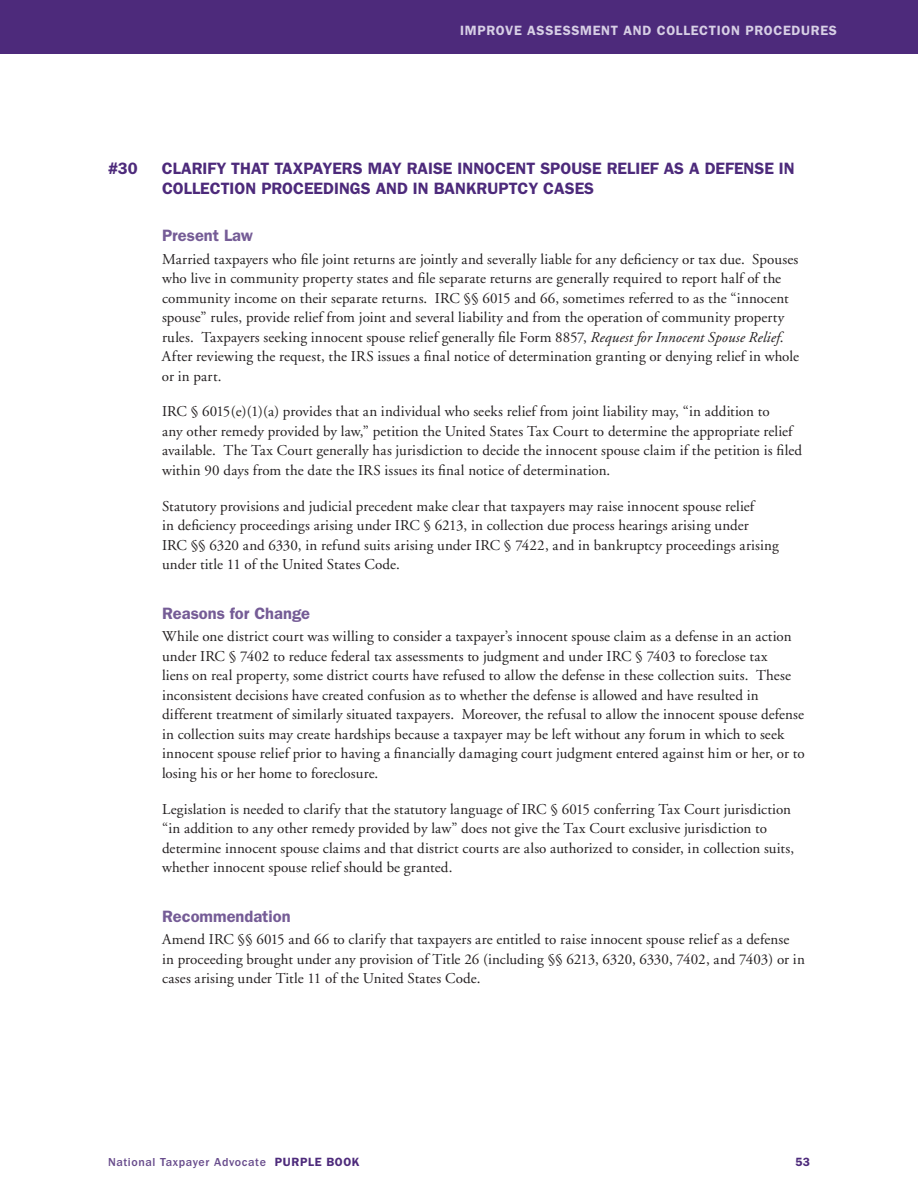
<style>
.page{position:relative;width:918px;height:1188px;background:#fff}
.page>*{position:absolute;margin:0;border:0;box-sizing:border-box;transform-origin:0 0}
.t1{font:600 16.5px/19.8px "Franklin Gothic";color:#4d2a7b}
.t2{font:600 16.5px "Franklin Gothic";color:#755c96}
.t3{font:15px/19.5px "Adobe Garamond";letter-spacing:.01em;color:#231f20}
.t4{font:600 13.5px "Franklin Gothic";letter-spacing:.05em;color:#d7cfe5}
.t5{font:500 12px "Franklin Gothic";letter-spacing:.05em;color:#684c8c}
.t6{font:600 12px "Franklin Gothic";color:#4d2a7b}
.s1{font-style:italic}
.s2{font-weight:600;color:#4d2a7b}
</style>
<div class="page">
<div style="left:0;top:0;width:918px;height:54px;background:#4d2a7b"></div>
<p class="t4" style="left:460px;top:26px;width:378px">IMPROVE ASSESSMENT AND COLLECTION PROCEDURES</p>
<h3 class="t1" style="left:108px;top:160px;width:31px">#30</h3>
<h3 class="t1" style="left:162px;top:160px;width:634px">CLARIFY THAT TAXPAYERS MAY RAISE INNOCENT SPOUSE RELIEF AS A DEFENSE IN<br>COLLECTION PROCEEDINGS AND IN BANKRUPTCY CASES</h3>
<h4 class="t2" style="left:162px;top:230px;width:93px">Present Law</h4>
<p class="t3" style="left:162px;top:251px;width:639px">Married taxpayers who file joint returns are jointly and severally liable for any deficiency or tax due. Spouses who live in community property states and file separate returns are generally required to report half of the community income on their separate returns. IRC §§ 6015 and 66, sometimes referred to as the “innocent spouse” rules, provide relief from joint and several liability and from the operation of community property rules. Taxpayers seeking innocent spouse relief generally file Form 8857, <span class="s1">Request for Innocent Spouse Relief</span>.<br>After reviewing the request, the IRS issues a final notice of determination granting or denying relief in whole or in part.</p>
<p class="t3" style="left:162px;top:403px;width:642px">IRC § 6015(e)(1)(a) provides that an individual who seeks relief from joint liability may, “in addition to<br>any other remedy provided by law,” petition the United States Tax Court to determine the appropriate relief available. The Tax Court generally has jurisdiction to decide the innocent spouse claim if the petition is filed within 90 days from the date the IRS issues its final notice of determination.</p>
<p class="t3" style="left:162px;top:497px;width:618px">Statutory provisions and judicial precedent make clear that taxpayers may raise innocent spouse relief<br>in deficiency proceedings arising under IRC § 6213, in collection due process hearings arising under<br>IRC §§ 6320 and 6330, in refund suits arising under IRC § 7422, and in bankruptcy proceedings arising under title 11 of the United States Code.</p>
<h4 class="t2" style="left:162px;top:607px;width:150px">Reasons for Change</h4>
<p class="t3" style="left:162px;top:628px;width:644px">While one district court was willing to consider a taxpayer’s innocent spouse claim as a defense in an action under IRC § 7402 to reduce federal tax assessments to judgment and under IRC § 7403 to foreclose tax<br>liens on real property, some district courts have refused to allow the defense in these collection suits. These inconsistent decisions have created confusion as to whether the defense is allowed and have resulted in different treatment of similarly situated taxpayers. Moreover, the refusal to allow the innocent spouse defense in collection suits may create hardships because a taxpayer may be left without any forum in which to seek innocent spouse relief prior to having a financially damaging court judgment entered against him or her, or to losing his or her home to foreclosure.</p>
<p class="t3" style="left:162px;top:800px;width:634px">Legislation is needed to clarify that the statutory language of IRC § 6015 conferring Tax Court jurisdiction “in addition to any other remedy provided by law” does not give the Tax Court exclusive jurisdiction to determine innocent spouse claims and that district courts are also authorized to consider, in collection suits, whether innocent spouse relief should be granted.</p>
<h4 class="t2" style="left:162px;top:910px;width:130px">Recommendation</h4>
<p class="t3" style="left:162px;top:931px;width:644px">Amend IRC §§ 6015 and 66 to clarify that taxpayers are entitled to raise innocent spouse relief as a defense in proceeding brought under any provision of Title 26 (including §§ 6213, 6320, 6330, 7402, and 7403) or in cases arising under Title 11 of the United States Code.</p>
<p class="t5" style="left:108px;top:1157px;width:253px">National Taxpayer Advocate <span class="s2">PURPLE BOOK</span></p>
<p class="t6" style="left:796px;top:1157px;width:16px">53</p>
</div>
